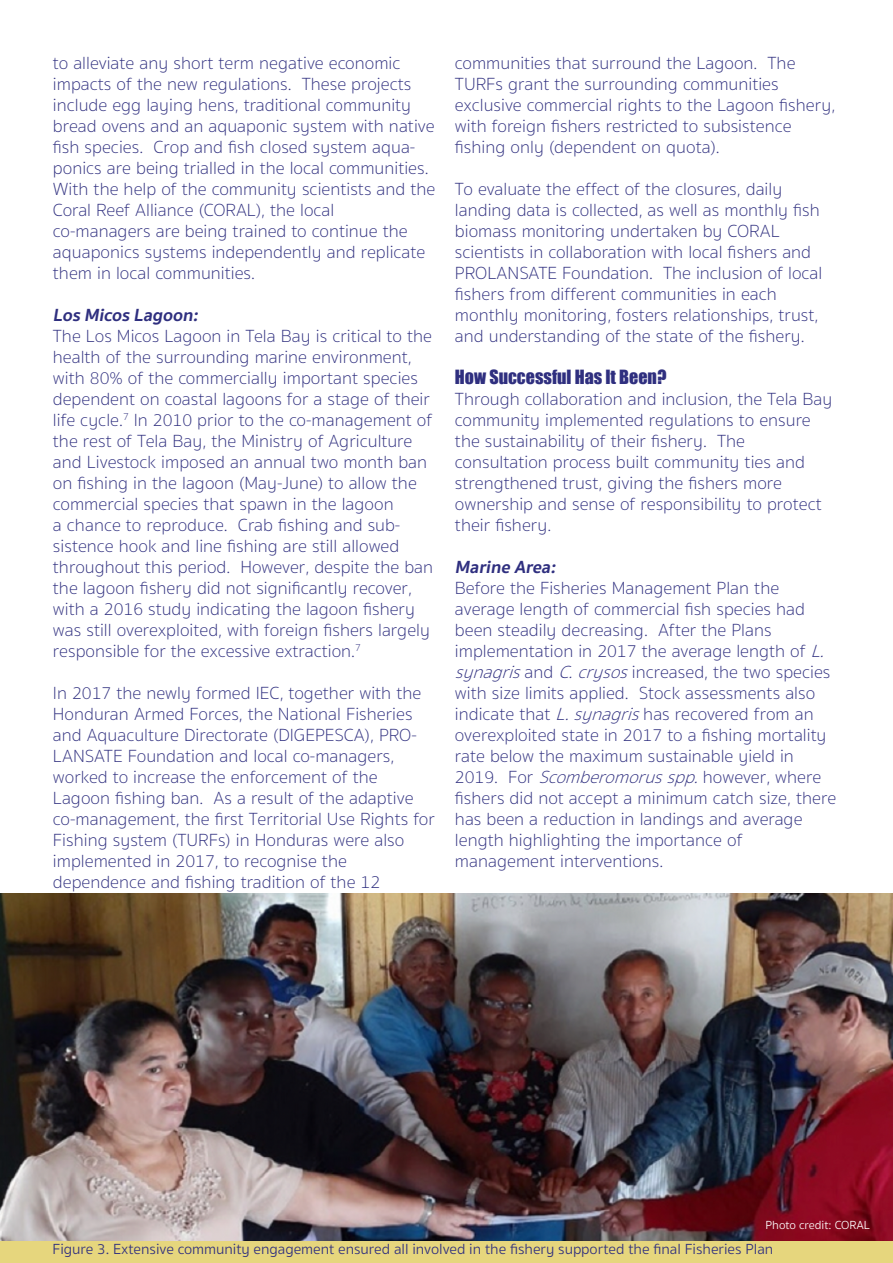
<style>
.page{position:relative;width:893px;height:1263px;background:#fff}
.page>*{position:absolute;margin:0;border:0;box-sizing:border-box;transform-origin:0 0}
.t1{font:100 18px/21px "Sukhumvit Set";color:#2f2f7f}
.t2{font:italic 700 18px "Sukhumvit Set";color:#2f2f7f}
.t3{font:18px "Impact";color:#2f2f7f}
.t4{font:300 15px "Sukhumvit Set";color:#2f2f7f}
.t5{font:300 12px "Sukhumvit Set";color:#fff}
.s1{font-style:italic}
</style>
<div class="page">
<div style="left:0;top:1219px;width:892px;height:44px;background:#e6d67d"></div>
<img style="left:0;top:893px;width:893px;height:347px">
<hr style="left:892px;top:1184px;width:1px;height:79px;background:#2c4590">
<p class="t1" style="left:53px;top:53px;width:384px">to alleviate any short term negative economic impacts of the new regulations. These projects include egg laying hens, traditional community bread ovens and an aquaponic system with native fish species. Crop and fish closed system aqua&shy;ponics are being trialled in the local communities.<br>With the help of the community scientists and the Coral Reef Alliance (CORAL), the local co-managers are being trained to continue the aquaponics systems independently and replicate them in local communities.</p>
<p class="t2" style="left:53px;top:301px;width:151px">LosMicosLagoon:</p>
<p class="t1" style="left:53px;top:326px;width:382px">The Los Micos Lagoon in Tela Bay is critical to the health of the surrounding marine environment, with 80% of the commercially important species dependent on coastal lagoons for a stage of their life cycle.<sup>7</sup> In 2010 prior to the co-management of the rest of Tela Bay, the Ministry of Agriculture and Livestock imposed an annual two month ban on fishing in the lagoon (May-June) to allow the commercial species that spawn in the lagoon<br>a chance to reproduce. Crab fishing and sub&shy;sistence hook and line fishing are still allowed throughout this period. However, despite the ban the lagoon fishery did not significantly recover, with a 2016 study indicating the lagoon fishery was still overexploited, with foreign fishers largely responsible for the excessive extraction.<sup>7</sup></p>
<p class="t1" style="left:53px;top:683px;width:384px">In 2017 the newly formed IEC, together with the Honduran Armed Forces, the National Fisheries and Aquaculture Directorate (DIGEPESCA), PRO-LANSATE Foundation and local co-managers, worked to increase the enforcement of the Lagoon fishing ban. As a result of the adaptive co-management, the first Territorial Use Rights for Fishing system (TURFs) in Honduras were also implemented in 2017, to recognise the dependence and fishing tradition of the 12</p>
<p class="t1" style="left:455px;top:53px;width:382px">communities that surround the Lagoon. The TURFs grant the surrounding communities exclusive commercial rights to the Lagoon fishery, with foreign fishers restricted to subsistence fishing only (dependent on quota).</p>
<p class="t1" style="left:455px;top:179px;width:369px">To evaluate the effect of the closures, daily landing data is collected, as well as monthly fish biomass monitoring undertaken by CORAL scientists in collaboration with local fishers and PROLANSATE Foundation. The inclusion of local fishers from different communities in each monthly monitoring, fosters relationships, trust, and understanding of the state of the fishery.</p>
<p class="t3" style="left:455px;top:363px;width:213px">How Successful Has It Been?</p>
<p class="t1" style="left:455px;top:389px;width:379px">Through collaboration and inclusion, the Tela Bay community implemented regulations to ensure the sustainability of their fishery. The consultation process built community ties and strengthened trust, giving the fishers more ownership and sense of responsibility to protect their fishery.</p>
<p class="t2" style="left:455px;top:553px;width:107px">Marine Area:</p>
<p class="t1" style="left:455px;top:578px;width:383px">Before the Fisheries Management Plan the average length of commercial fish species had been steadily decreasing. After the Plans implementation in 2017 the average length of <span class="s1">L. synagris</span>and <span class="s1">C.crysos</span>increased, the two species with size limits applied. Stock assessments also indicate that <span class="s1">L.synagris</span>has recovered from an overexploited state in 2017 to a fishing mortality rate below the maximum sustainable yield in 2019. For <span class="s1">Scomberomorusspp.</span>however, where fishers did not accept a minimum catch size, there has been a reduction in landings and average length highlighting the importance of management interventions.</p>
<p class="t5" style="left:765px;top:1217px;width:106px">Photo credit: CORAL</p>
<p class="t4" style="left:52px;top:1239px;width:722px">Figure 3. Extensive community engagement ensured all involved in the fishery supported the final Fisheries Plan</p>
</div>
